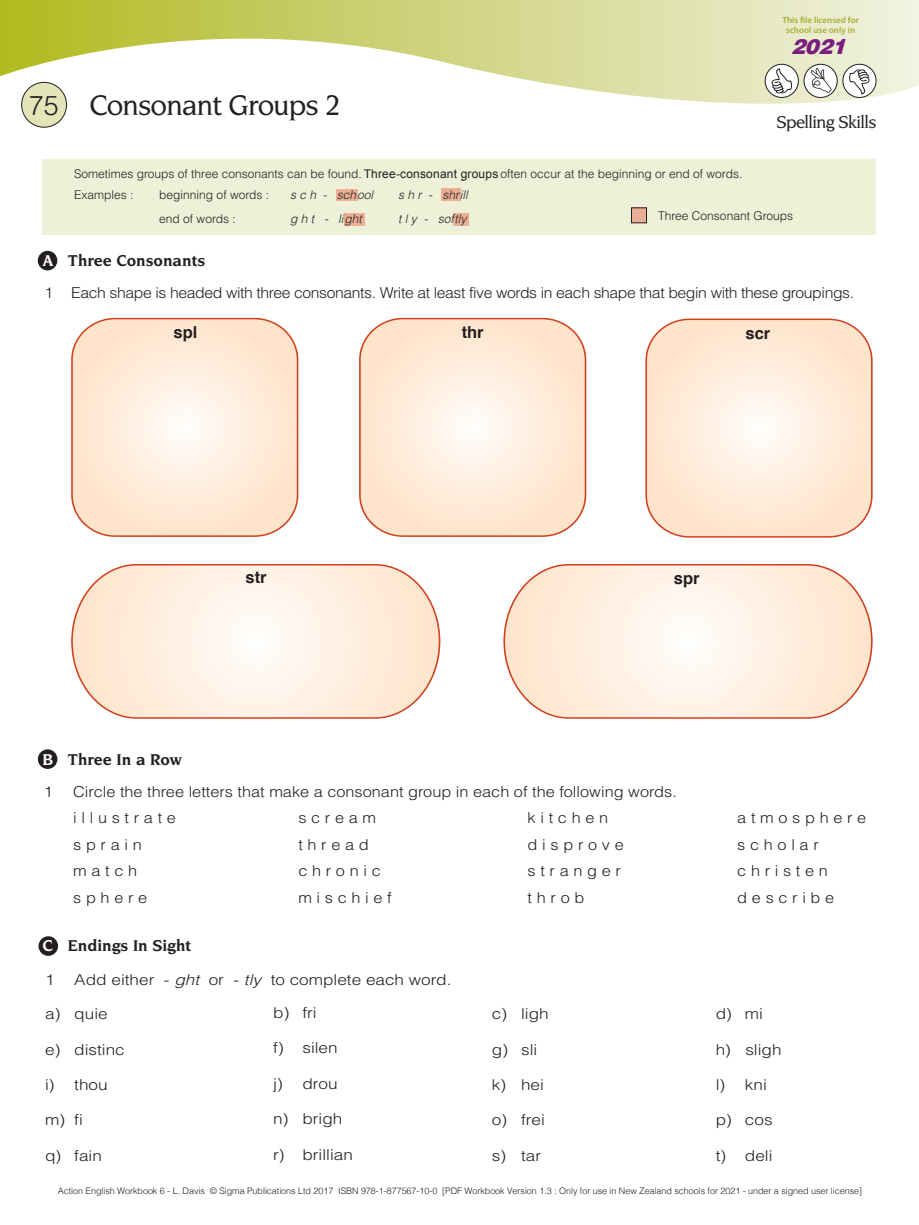
<style>
.page{position:relative;width:919px;height:1225px;background:#fff}
.page>*{position:absolute;margin:0;border:0;box-sizing:border-box;transform-origin:0 0}
.t1{font:500 30px "Novarese IT Cby BT";letter-spacing:-.03em;color:#231f20}
.t2{font:italic 900 21px "Helvetica";color:#781d7d}
.t3{font:500 18px "Novarese IT Cby BT";letter-spacing:-.03em;color:#231f20}
.t4{font:700 16.5px "Novarese IT Cby BT";color:#231f20}
.t5{font:700 16.5px "Helvetica";color:#231f20}
.t6{font:300 15px/26.4px "Helvetica";color:#231f20;scale:1.09 1}
.t7{font:300 15px "Helvetica";color:#231f20;scale:1.14 1}
.t8{font:300 15px "Helvetica";letter-spacing:-.025em;color:#231f20;scale:1.05 1}
.t9{font:300 12px "Helvetica";color:#231f20}
.t10{font:italic 300 12px "Helvetica";color:#231f20}
.t11{font:12px "Arial";letter-spacing:.015em;color:#231f20}
.t12{font:300 9px "Helvetica";letter-spacing:-.005em;color:#231f20}
.t13{font:600 9px/10.5px "Myriad Pro";color:#a9ae37;text-align:center}
.s1{font-family:"Helvetica";font-weight:300;font-size:27px}
.s2{color:#fff}
.s3{font-style:italic}
</style>
<div class="page">
<svg style="left:0;top:0;width:918px;height:104px"></svg>
<svg style="left:765px;top:64px;width:33px;height:33px"></svg>
<div style="left:764px;top:64px;width:34px;height:34px;border:1px solid #231f20;border-radius:50%"></div>
<svg style="left:771px;top:68px;width:21px;height:25px"></svg>
<svg style="left:804px;top:64px;width:33px;height:33px"></svg>
<div style="left:803px;top:64px;width:34px;height:34px;border:1px solid #231f20;border-radius:50%"></div>
<svg style="left:810px;top:68px;width:21px;height:25px"></svg>
<svg style="left:842px;top:64px;width:34px;height:33px"></svg>
<div style="left:842px;top:64px;width:34px;height:34px;border:1px solid #231f20;border-radius:50%"></div>
<svg style="left:849px;top:69px;width:20px;height:26px"></svg>
<div style="left:22px;top:82px;width:44px;height:45px;background:#e2e5b7;border-radius:50%"></div>
<div style="left:21px;top:82px;width:46px;height:46px;border:1px solid #231f20;border-radius:50%"></div>
<div style="left:43px;top:159px;width:833px;height:76px;background:#eef0d7"></div>
<div style="left:39px;top:252px;width:18px;height:18px;background:#231f20;border-radius:50%"></div>
<div style="left:38px;top:251px;width:19px;height:19px;border:2px solid #231f20;border-radius:50%"></div>
<div style="left:39px;top:750px;width:18px;height:18px;background:#231f20;border-radius:50%"></div>
<div style="left:38px;top:749px;width:19px;height:20px;border:2px solid #231f20;border-radius:50%"></div>
<div style="left:39px;top:937px;width:18px;height:18px;background:#231f20;border-radius:50%"></div>
<div style="left:38px;top:936px;width:20px;height:20px;border:2px solid #231f20;border-radius:50%"></div>
<svg style="left:71px;top:564px;width:370px;height:155px"></svg>
<svg style="left:503px;top:564px;width:370px;height:155px"></svg>
<svg style="left:72px;top:318px;width:225px;height:216px;background:#feead8"></svg>
<div style="left:71px;top:318px;width:227px;height:219px;border:2px solid #d1401e;border-radius:42px"></div>
<svg style="left:360px;top:318px;width:225px;height:216px;background:#feead8"></svg>
<div style="left:359px;top:318px;width:227px;height:219px;border:2px solid #d1401e;border-radius:42px"></div>
<svg style="left:646px;top:321px;width:225px;height:216px;background:#feead8"></svg>
<div style="left:645px;top:318px;width:227px;height:219px;border:2px solid #d1401e;border-radius:42px"></div>
<div style="left:441px;top:188px;width:20px;height:13px;background:#eaaf94"></div>
<div style="left:336px;top:189px;width:22px;height:12px;background:#eaaf94"></div>
<div style="left:631px;top:208px;width:15px;height:15px;background:#eaaf94"></div>
<div style="left:344px;top:213px;width:20px;height:12px;background:#eaaf94"></div>
<div style="left:453px;top:213px;width:15px;height:12px;background:#eaaf94"></div>
<h1 class="t1" style="left:29px;top:87px;width:313px"><span class="s1">75</span> Consonant Groups 2</h1>
<p class="t13" style="left:782px;top:14px;width:78px">This file licensed for school use only in</p>
<h2 class="t2" style="left:790px;top:32px;width:63px">2021</h2>
<p class="t3" style="left:776px;top:111px;width:101px">Spelling Skills</p>
<p class="t9" style="left:74px;top:166px;width:299px">Sometimes groups of three consonants can be found. T</p>
<p class="t9" style="left:459px;top:166px;width:285px">g oup often occur at the beginning or end of words.</p>
<p class="t9" style="left:74px;top:187px;width:61px">Examples :</p>
<p class="t9" style="left:159px;top:187px;width:111px">beginning of words :</p>
<p class="t10" style="left:290px;top:187px;width:85px">s c h - school</p>
<p class="t10" style="left:398px;top:187px;width:71px">s h r - shrill</p>
<p class="t9" style="left:159px;top:211px;width:78px">end of words :</p>
<p class="t10" style="left:290px;top:211px;width:73px">g h t - light</p>
<p class="t10" style="left:398px;top:211px;width:70px">t l y - softly</p>
<p class="t11" style="left:364px;top:166px;width:136px">Three-consonant groups</p>
<p class="t9" style="left:658px;top:208px;width:136px">Three Consonant Groups</p>
<p class="t4" style="left:42px;top:250px;width:164px"><span class="s2">A</span> Three Consonants</p>
<p class="t8" style="left:44px;top:283px;width:772px">1 Each shape is headed with three consonants. Write at least five words in each shape that begin with these groupings.</p>
<p class="t5" style="left:173px;top:319px;width:25px">spl</p>
<p class="t5" style="left:461px;top:319px;width:23px">thr</p>
<p class="t5" style="left:745px;top:320px;width:26px">scr</p>
<p class="t5" style="left:245px;top:563px;width:23px">str</p>
<p class="t5" style="left:673px;top:565px;width:27px">spr</p>
<p class="t4" style="left:42px;top:749px;width:141px"><span class="s2">B</span> Three In a Row</p>
<p class="t6" style="left:44px;top:777px;width:10px">1</p>
<p class="t6" style="left:73px;top:777px;width:555px">Circle the three letters that make a consonant group in each of the following words. i l l u s t r a t e</p>
<p class="t6" style="left:298px;top:804px;width:73px">s c r e a m</p>
<p class="t6" style="left:527px;top:804px;width:75px">k i t c h e n</p>
<p class="t6" style="left:737px;top:804px;width:120px">a t m o s p h e r e</p>
<p class="t6" style="left:73px;top:830px;width:64px">s p r a i n</p>
<p class="t6" style="left:298px;top:830px;width:66px">t h r e a d</p>
<p class="t6" style="left:527px;top:830px;width:90px">d i s p r o v e</p>
<p class="t6" style="left:737px;top:830px;width:76px">s c h o l a r</p>
<p class="t6" style="left:73px;top:857px;width:60px">m a t c h</p>
<p class="t6" style="left:298px;top:857px;width:77px">c h r o n i c</p>
<p class="t6" style="left:527px;top:857px;width:87px">s t r a n g e r</p>
<p class="t6" style="left:737px;top:857px;width:85px">c h r i s t e n</p>
<p class="t6" style="left:73px;top:883px;width:69px">s p h e r e</p>
<p class="t6" style="left:298px;top:883px;width:87px">m i s c h i e f</p>
<p class="t6" style="left:527px;top:883px;width:54px">t h r o b</p>
<p class="t6" style="left:737px;top:883px;width:90px">d e s c r i b e</p>
<p class="t4" style="left:42px;top:935px;width:150px"><span class="s2">C</span> Endings In Sight</p>
<p class="t7" style="left:45px;top:970px;width:10px">1</p>
<p class="t7" style="left:74px;top:970px;width:332px">Add either - <span class="s3">ght</span> or - <span class="s3">tly</span> to complete each word.</p>
<p class="t7" style="left:45px;top:1004px;width:56px">a) quie</p>
<p class="t7" style="left:45px;top:1039px;width:71px">e) distinc</p>
<p class="t7" style="left:45px;top:1075px;width:56px">i) thou</p>
<p class="t7" style="left:45px;top:1110px;width:35px">m) fi</p>
<p class="t7" style="left:45px;top:1146px;width:51px">q) fain</p>
<p class="t7" style="left:273px;top:1003px;width:40px">b) fri</p>
<p class="t7" style="left:273px;top:1038px;width:58px">f) silen</p>
<p class="t7" style="left:273px;top:1074px;width:58px">j) drou</p>
<p class="t7" style="left:273px;top:1109px;width:62px">n) brigh</p>
<p class="t7" style="left:273px;top:1145px;width:71px">r) brillian</p>
<p class="t7" style="left:492px;top:1004px;width:51px">c) ligh</p>
<p class="t7" style="left:492px;top:1039px;width:41px">g) sli</p>
<p class="t7" style="left:492px;top:1075px;width:47px">k) hei</p>
<p class="t7" style="left:492px;top:1110px;width:48px">o) frei</p>
<p class="t7" style="left:492px;top:1146px;width:45px">s) tar</p>
<p class="t7" style="left:715px;top:1004px;width:43px">d) mi</p>
<p class="t7" style="left:715px;top:1039px;width:59px">h) sligh</p>
<p class="t7" style="left:715px;top:1075px;width:46px">l) kni</p>
<p class="t7" style="left:715px;top:1110px;width:51px">p) cos</p>
<p class="t7" style="left:715px;top:1146px;width:51px">t) deli</p>
<p class="t12" style="left:58px;top:1183px;width:805px">Action English Workbook 6 - L. Davis © Sigma Publications Ltd 2017 ISBN 978-1-877567-10-0 [PDF Workbook Version 1.3 : Only for use in New Zealand schools for 2021 - under a signed user license]</p>
</div>
